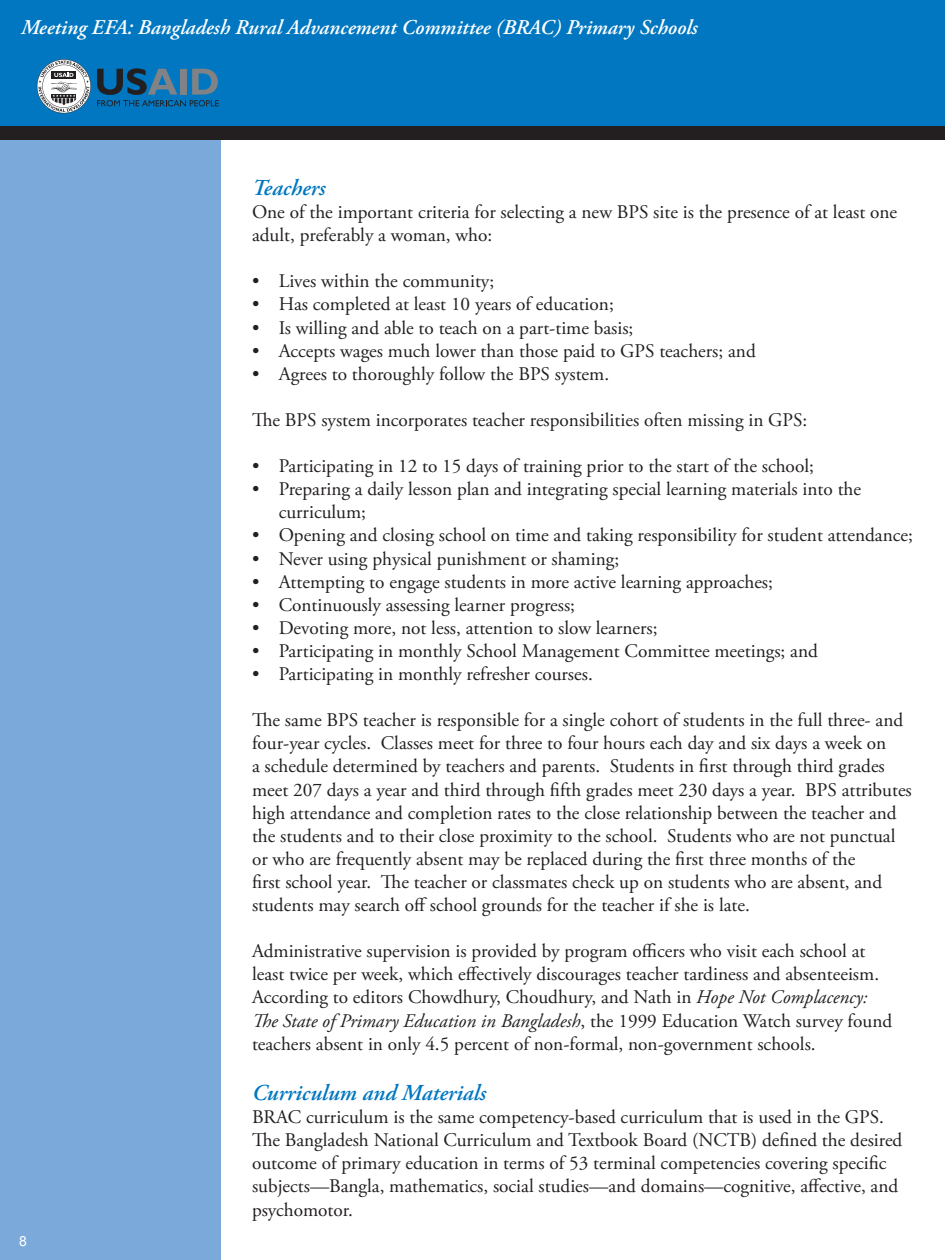
<style>
.page{position:relative;width:945px;height:1260px;background:#fff}
.page>*{position:absolute;margin:0;border:0;box-sizing:border-box;transform-origin:0 0}
.t1{font:italic 600 22.75px "Adobe Garamond Pro";color:#0077c0}
.t2{font:italic 600 21px "Adobe Garamond Pro";color:#fff}
.t3{font:19.25px/23.1px "Adobe Garamond Pro";color:#231f20}
.t4{font:14px "Arial";color:#fff}
.s1{font-style:italic}
</style>
<div class="page">
<div style="left:0;top:0;width:945px;height:126px;background:#0077c0"></div>
<div style="left:0;top:129px;width:220px;height:1131px;background:#7ba9da"></div>
<svg style="left:97px;top:68px;width:122px;height:38px"></svg>
<svg style="left:37px;top:59px;width:54px;height:54px"></svg>
<div style="left:0;top:126px;width:945px;height:13px;background:#231f20"></div>
<p class="t2" style="left:21px;top:15px;width:678px">Meeting EFA: Bangladesh Rural Advancement Committee (BRAC) Primary Schools</p>
<p class="t4" style="left:19px;top:1232px;width:9px">8</p>
<p class="t1" style="left:252px;top:175px;width:75px">Teachers</p>
<p class="t3" style="left:252px;top:201px;width:647px">One of the important criteria for selecting a new BPS site is the presence of at least one adult, preferably a woman, who:</p>
<p class="t3" style="left:252px;top:270px;width:244px">• Lives within the community;</p>
<p class="t3" style="left:252px;top:294px;width:363px">• Has completed at least 10 years of education;</p>
<p class="t3" style="left:252px;top:317px;width:383px">• Is willing and able to teach on a part-time basis;</p>
<p class="t3" style="left:252px;top:340px;width:505px">• Accepts wages much lower than those paid to GPS teachers; and</p>
<p class="t3" style="left:252px;top:363px;width:359px">• Agrees to thoroughly follow the BPS system.</p>
<p class="t3" style="left:252px;top:409px;width:557px">The BPS system incorporates teacher responsibilities often missing in GPS:</p>
<p class="t3" style="left:252px;top:455px;width:563px">• Participating in 12 to 15 days of training prior to the start of the school;</p>
<p class="t3" style="left:279px;top:478px;width:584px;text-indent:-27px">• Preparing a daily lesson plan and integrating special learning materials into the curriculum;</p>
<p class="t3" style="left:252px;top:525px;width:662px">• Opening and closing school on time and taking responsibility for student attendance;</p>
<p class="t3" style="left:252px;top:548px;width:369px">• Never using physical punishment or shaming;</p>
<p class="t3" style="left:252px;top:571px;width:523px">• Attempting to engage students in more active learning approaches;</p>
<p class="t3" style="left:252px;top:594px;width:325px">• Continuously assessing learner progress;</p>
<p class="t3" style="left:252px;top:617px;width:407px">• Devoting more, not less, attention to slow learners;</p>
<p class="t3" style="left:252px;top:640px;width:567px">• Participating in monthly School Management Committee meetings; and</p>
<p class="t3" style="left:252px;top:663px;width:342px">• Participating in monthly refresher courses.</p>
<p class="t3" style="left:252px;top:709px;width:661px">The same BPS teacher is responsible for a single cohort of students in the full three- and four-year cycles. Classes meet for three to four hours each day and six days a week on<br>a schedule determined by teachers and parents. Students in first through third grades meet 207 days a year and third through fifth grades meet 230 days a year. BPS attributes high attendance and completion rates to the close relationship between the teacher and the students and to their close proximity to the school. Students who are not punctual or who are frequently absent may be replaced during the first three months of the<br>first school year. The teacher or classmates check up on students who are absent, and students may search off school grounds for the teacher if she is late.</p>
<p class="t3" style="left:252px;top:940px;width:642px">Administrative supervision is provided by program officers who visit each school at least twice per week, which effectively discourages teacher tardiness and absenteeism.<br>According to editors Chowdhury, Choudhury, and Nath in <span class="s1">Hope Not Complacency:<br>The State of Primary Education in Bangladesh</span>, the 1999 Education Watch survey found teachers absent in only 4.5 percent of non-formal, non-government schools.</p>
<p class="t1" style="left:252px;top:1080px;width:236px">Curriculum and Materials</p>
<p class="t3" style="left:252px;top:1106px;width:652px">BRAC curriculum is the same competency-based curriculum that is used in the GPS.<br>The Bangladesh National Curriculum and Textbook Board (NCTB) defined the desired outcome of primary education in terms of 53 terminal competencies covering specific subjects—Bangla, mathematics, social studies—and domains—cognitive, affective, and psychomotor.</p>
</div>
